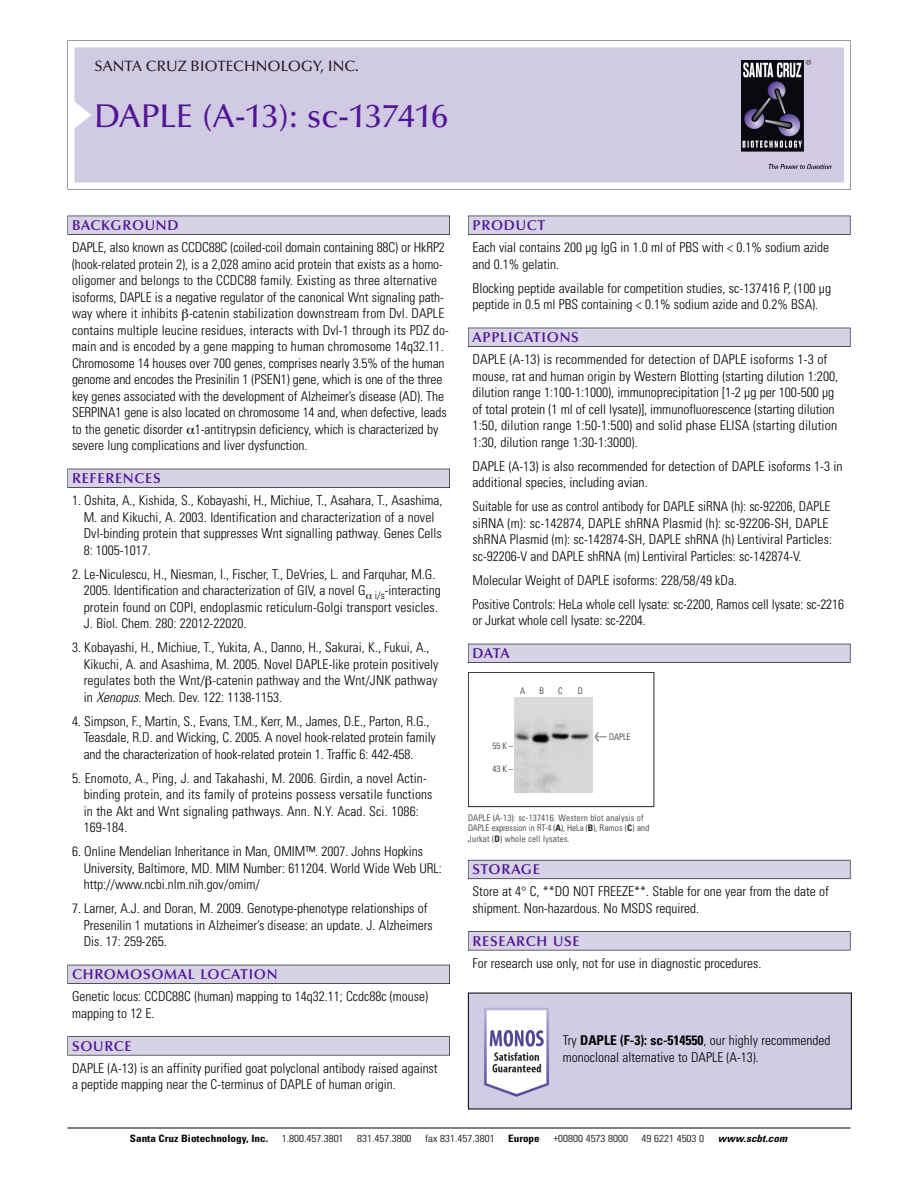
<style>
.page{position:relative;width:918px;height:1188px;background:#fff}
.page>*{position:absolute;margin:0;border:0;box-sizing:border-box;transform-origin:0 0}
.t1{font:500 33px "Optima";color:#511695}
.t2{font:500 15px "Optima";color:#231f20}
.t3{font:600 14.25px "Optima";letter-spacing:.05em;color:#511695}
.t4{font:300 condensed 13.5px/16.5px "Univers";color:#000}
.t5{font:300 condensed 10.2px "Univers";color:#000;scale:1.1 1}
.t6{font:700 condensed 10.2px "Univers";color:#000;scale:1.1 1}
.t7{font:italic 700 condensed 10.2px "Univers";letter-spacing:.005em;color:#000;scale:1.1 1}
.t8{font:9px/10.5px "Univers Condensed Light+VQXPDY";letter-spacing:.025em;color:#272627}
.s1{font-style:italic}
.s2{font-family:"Meta Plus Book Roman+OPPIZG";font-size:10.5px}
.s3{font-family:"Univers Condensed Bold+WINAJE"}
.s4{font-weight:700}
</style>
<div class="page">
<svg style="left:68px;top:40px;width:783px;height:149px"></svg>
<div style="left:74px;top:47px;width:770px;height:135px;background:#d1cae3"></div>
<img style="left:741px;top:60px;width:90px;height:108px">
<div style="left:68px;top:216px;width:382px;height:19px;background:#525155"></div>
<div style="left:68px;top:216px;width:381px;height:18px;background:#d7d3e7"></div>
<div style="left:68px;top:469px;width:382px;height:19px;background:#515055"></div>
<div style="left:68px;top:469px;width:381px;height:18px;background:#d7d3e7"></div>
<div style="left:68px;top:965px;width:382px;height:19px;background:#525158"></div>
<div style="left:68px;top:965px;width:381px;height:18px;background:#d7d3e7"></div>
<div style="left:68px;top:1036px;width:382px;height:19px;background:#575759"></div>
<div style="left:68px;top:1037px;width:381px;height:18px;background:#d7d3e7"></div>
<div style="left:468px;top:216px;width:382px;height:19px;background:#525155"></div>
<div style="left:468px;top:216px;width:382px;height:18px;background:#d7d3e7"></div>
<div style="left:468px;top:328px;width:382px;height:19px;background:#515055"></div>
<div style="left:468px;top:328px;width:382px;height:18px;background:#d7d3e7"></div>
<div style="left:468px;top:644px;width:382px;height:19px;background:#525158"></div>
<div style="left:468px;top:644px;width:382px;height:18px;background:#d7d3e7"></div>
<div style="left:468px;top:860px;width:382px;height:19px;background:#66646e"></div>
<div style="left:468px;top:860px;width:382px;height:18px;background:#d7d3e7"></div>
<div style="left:468px;top:931px;width:382px;height:19px;background:#555457"></div>
<div style="left:468px;top:932px;width:382px;height:18px;background:#d7d3e7"></div>
<hr style="left:68px;top:1128px;width:782px;height:1px;background:#000">
<div style="left:468px;top:672px;width:186px;height:135px;border:1px solid #272627"></div>
<img style="left:514px;top:697px;width:78px;height:95px">
<img style="left:470px;top:995px;width:380px;height:112px">
<p class="t2" style="left:94px;top:61px;width:266px">SANTA CRUZ BIOTECHNOLOGY, INC.</p>
<h1 class="t1" style="left:94px;top:103px;width:355px">DAPLE (A-13): sc-137416</h1>
<p class="t3" style="left:72px;top:219px;width:108px">BACKGROUND</p>
<p class="t4" style="left:72px;top:240px;width:378px">DAPLE, also known as CCDC88C (coiled-coil domain containing 88C) or HkRP2 (hook-related protein 2), is a 2,028 amino acid protein that exists as a homo&shy;oligomer and belongs to the CCDC88 family. Existing as three alternative isoforms, DAPLE is a negative regulator of the canonical Wnt signaling path&shy;way where it inhibits -catenin stabilization downstream from Dvl. DAPLE contains multiple leucine residues, interacts with Dvl-1 through its PDZ do&shy;main and is encoded by a gene mapping to human chromosome 14q32.11.<br>Chromosome 14 houses over 700 genes, comprises nearly 3.5% of the human genome and encodes the Presinilin 1 (PSEN1) gene, which is one of the three key genes associated with the development of Alzheimer’s disease (AD). The SERPINA1 gene is also located on chromosome 14 and, when defective, leads to the genetic disorder 1-antitrypsin deficiency, which is characterized by severe lung complications and liver dysfunction.</p>
<p class="t3" style="left:72px;top:473px;width:90px">REFERENCES</p>
<p class="t4" style="left:84px;top:493px;width:360px;text-indent:-12px">1. Oshita, A., Kishida, S., Kobayashi, H., Michiue, T., Asahara, T., Asashima, M. and Kikuchi, A. 2003. Identification and characterization of a novel Dvl-binding protein that suppresses Wnt signalling pathway. Genes Cells 8: 1005-1017.</p>
<p class="t4" style="left:84px;top:567px;width:359px;text-indent:-12px">2. Le-Niculescu, H., Niesman, I., Fischer, T., DeVries, L. and Farquhar, M.G.<br>2005. Identification and characterization of GIV, a novel G <sub>i/s</sub>-interacting protein found on COPI, endoplasmic reticulum-Golgi transport vesicles.<br>J. Biol. Chem. 280: 22012-22020.</p>
<p class="t4" style="left:84px;top:640px;width:356px;text-indent:-12px">3. Kobayashi, H., Michiue, T., Yukita, A., Danno, H., Sakurai, K., Fukui, A., Kikuchi, A. and Asashima, M. 2005. Novel DAPLE-like protein positively regulates both the Wnt/ -catenin pathway and the Wnt/JNK pathway in <span class="s1">Xenopus</span>. Mech. Dev. 122: 1138-1153.</p>
<p class="t4" style="left:84px;top:714px;width:354px;text-indent:-12px">4. Simpson, F., Martin, S., Evans, T.M., Kerr, M., James, D.E., Parton, R.G.,<br>Teasdale, R.D. and Wicking, C. 2005. A novel hook-related protein family and the characterization of hook-related protein 1. Traffic 6: 442-458.</p>
<p class="t4" style="left:84px;top:771px;width:350px;text-indent:-12px">5. Enomoto, A., Ping, J. and Takahashi, M. 2006. Girdin, a novel Actin&shy;binding protein, and its family of proteins possess versatile functions in the Akt and Wnt signaling pathways. Ann. N.Y. Acad. Sci. 1086:<br>169-184.</p>
<p class="t4" style="left:84px;top:844px;width:360px;text-indent:-12px">6. Online Mendelian Inheritance in Man, OMIM™. 2007. Johns Hopkins<br>University, Baltimore, MD. MIM Number: 611204. World Wide Web URL: http://www.ncbi.nlm.nih.gov/omim/</p>
<p class="t4" style="left:84px;top:901px;width:351px;text-indent:-12px">7. Larner, A.J. and Doran, M. 2009. Genotype-phenotype relationships of<br>Presenilin 1 mutations in Alzheimer’s disease: an update. J. Alzheimers<br>Dis. 17: 259-265.</p>
<p class="t3" style="left:72px;top:969px;width:207px">CHROMOSOMAL LOCATION</p>
<p class="t4" style="left:72px;top:989px;width:358px">Genetic locus: CCDC88C (human) mapping to 14q32.11; Ccdc88c (mouse) mapping to 12 E.</p>
<p class="t3" style="left:72px;top:1040px;width:61px">SOURCE</p>
<p class="t4" style="left:72px;top:1061px;width:367px">DAPLE (A-13) is an affinity purified goat polyclonal antibody raised against a peptide mapping near the C-terminus of DAPLE of human origin.</p>
<p class="t3" style="left:473px;top:219px;width:74px">PRODUCT</p>
<p class="t4" style="left:473px;top:240px;width:358px">Each vial contains 200 µg IgG in 1.0 ml of PBS with &lt; 0.1% sodium azide and 0.1% gelatin.</p>
<p class="t4" style="left:473px;top:281px;width:360px">Blocking peptide available for competition studies, sc-137416 P, (100 µg peptide in 0.5 ml PBS containing &lt; 0.1% sodium azide and 0.2% BSA).</p>
<p class="t3" style="left:473px;top:332px;width:108px">APPLICATIONS</p>
<p class="t4" style="left:473px;top:352px;width:367px">DAPLE (A-13) is recommended for detection of DAPLE isoforms 1-3 of mouse, rat and human origin by Western Blotting (starting dilution 1:200, dilution range 1:100-1:1000), immunoprecipitation [1-2 µg per 100-500 µg of total protein (1 ml of cell lysate)], immunofluorescence (starting dilution 1:50, dilution range 1:50-1:500) and solid phase ELISA (starting dilution 1:30, dilution range 1:30-1:3000).</p>
<p class="t4" style="left:473px;top:459px;width:372px">DAPLE (A-13) is also recommended for detection of DAPLE isoforms 1-3 in additional species, including avian.</p>
<p class="t4" style="left:473px;top:499px;width:361px">Suitable for use as control antibody for DAPLE siRNA (h): sc-92206, DAPLE siRNA (m): sc-142874, DAPLE shRNA Plasmid (h): sc-92206-SH, DAPLE shRNA Plasmid (m): sc-142874-SH, DAPLE shRNA (h) Lentiviral Particles: sc-92206-V and DAPLE shRNA (m) Lentiviral Particles: sc-142874-V.</p>
<p class="t4" style="left:473px;top:569px;width:373px;line-height:24px">Molecular Weight of DAPLE isoforms: 228/58/49 kDa.<br>Positive Controls: HeLa whole cell lysate: sc-2200, Ramos cell lysate: sc-2216</p>
<p class="t4" style="left:473px;top:613px;width:175px">or Jurkat whole cell lysate: sc-2204.</p>
<p class="t3" style="left:473px;top:648px;width:39px">DATA</p>
<p class="t8" style="left:520px;top:686px;width:7px">A</p>
<p class="t8" style="left:539px;top:686px;width:6px">B</p>
<p class="t8" style="left:558px;top:686px;width:6px">C</p>
<p class="t8" style="left:578px;top:686px;width:7px">D</p>
<p class="t8" style="left:492px;top:741px;width:22px">55K–</p>
<p class="t8" style="left:492px;top:764px;width:22px">43K–</p>
<p class="t8" style="left:594px;top:732px;width:38px"><span class="s2">&lt;</span> DAPLE</p>
<p class="t8" style="left:468px;top:813px;width:183px">DAPLE (A-13): sc-137416. Western blot analysis of<br>DAPLE expression in RT-4 (<span class="s3">A</span>), HeLa (<span class="s3">B</span>), Ramos (<span class="s3">C</span>) and<br>Jurkat (<span class="s3">D</span>) whole cell lysates.</p>
<p class="t3" style="left:473px;top:864px;width:69px">STORAGE</p>
<p class="t4" style="left:473px;top:884px;width:358px">Store at 4° C, **DO NOT FREEZE**. Stable for one year from the date of shipment. Non-hazardous. No MSDS required.</p>
<p class="t3" style="left:473px;top:935px;width:109px">RESEARCH USE</p>
<p class="t4" style="left:473px;top:956px;width:290px">For research use only, not for use in diagnostic procedures.</p>
<p class="t4" style="left:563px;top:1034px;width:269px">Try <span class="s4">DAPLE (F-3): sc-514550</span>, our highly recommended monoclonal alternative to DAPLE (A-13).</p>
<p class="t6" style="left:130px;top:1135px;width:127px">Santa Cruz Biotechnology, Inc.</p>
<p class="t5" style="left:282px;top:1135px;width:58px">1.800.457.3801</p>
<p class="t5" style="left:357px;top:1135px;width:51px">831.457.3800</p>
<p class="t5" style="left:425px;top:1135px;width:65px">fax 831.457.3801</p>
<p class="t6" style="left:508px;top:1135px;width:30px">Europe</p>
<p class="t5" style="left:553px;top:1135px;width:69px">+00800 4573 8000</p>
<p class="t5" style="left:642px;top:1135px;width:58px">49 6221 4503 0</p>
<p class="t7" style="left:718px;top:1135px;width:64px">www.scbt.com</p>
</div>
